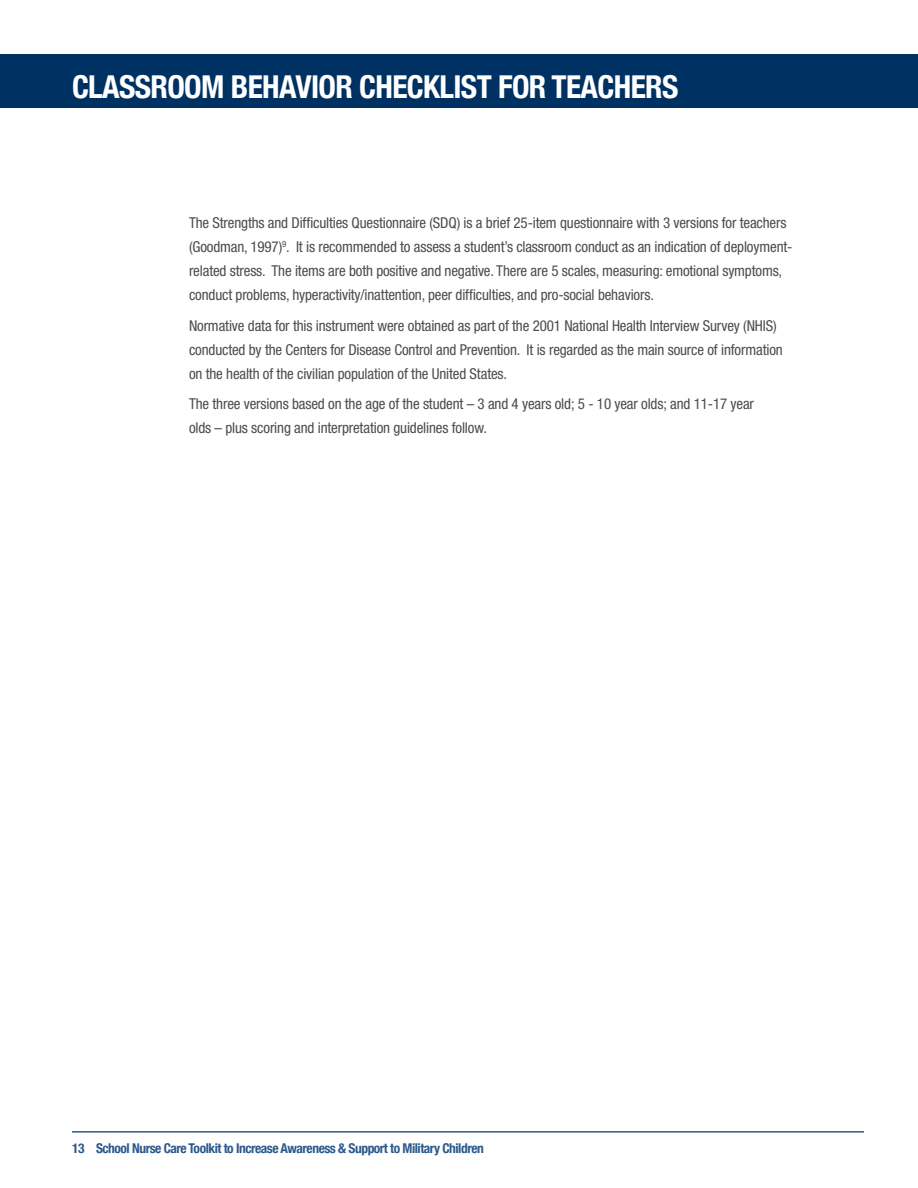
<style>
.page{position:relative;width:918px;height:1188px;background:#fff}
.page>*{position:absolute;margin:0;border:0;box-sizing:border-box;transform-origin:0 0}
.t1{font:700 condensed 31.5px "Helvetica Neue";letter-spacing:-.02em;color:#fff}
.t2{font:condensed 15px/24px "Helvetica Neue";letter-spacing:-.01em;color:#4b4c4d}
.t3{font:700 condensed 13.5px "Helvetica Neue";letter-spacing:-.035em;color:#2c598c}
</style>
<div class="page">
<div style="left:0;top:54px;width:918px;height:54px;background:#003163"></div>
<hr style="left:72px;top:1131px;width:792px;height:2px;background:#2c598c">
<p class="t1" style="left:72px;top:68px;width:608px">CLASSROOM BEHAVIOR CHECKLIST FOR TEACHERS</p>
<p class="t2" style="left:189px;top:210px;width:605px">The Strengths and Difficulties Questionnaire (SDQ) is a brief 25-item questionnaire with 3 versions for teachers (Goodman, 1997)<sup>9</sup>. It is recommended to assess a student’s classroom conduct as an indication of deployment&shy;related stress. The items are both positive and negative. There are 5 scales, measuring: emotional symptoms, conduct problems, hyperactivity/inattention, peer difficulties, and pro-social behaviors.</p>
<p class="t2" style="left:189px;top:313px;width:595px">Normative data for this instrument were obtained as part of the 2001 National Health Interview Survey (NHIS) conducted by the Centers for Disease Control and Prevention. It is regarded as the main source of information on the health of the civilian population of the United States.</p>
<p class="t2" style="left:189px;top:392px;width:567px">The three versions based on the age of the student – 3 and 4 years old; 5 - 10 year olds; and 11-17 year olds – plus scoring and interpretation guidelines follow.</p>
<p class="t3" style="left:72px;top:1140px;width:413px">13 School Nurse Care Toolkit to Increase Awareness &amp; Support to Military Children</p>
</div>
